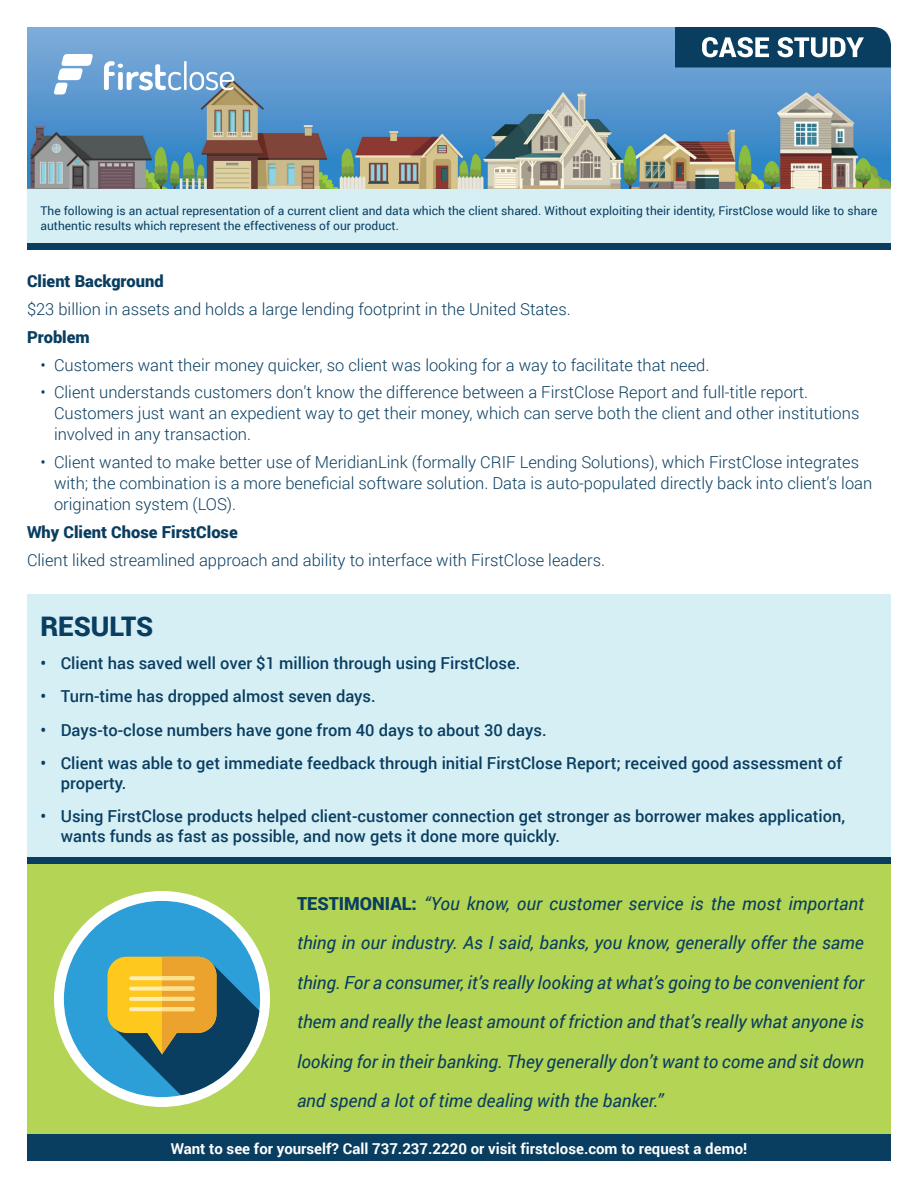
<style>
.page{position:relative;width:918px;height:1188px;background:#fff}
.page>*{position:absolute;margin:0;border:0;box-sizing:border-box;transform-origin:0 0}
.t1{font:900 27px "Roboto";color:#093e61}
.t2{font:italic 18px/39.5px "Roboto";color:#093e61;text-align:justify}
.t3{font:300 16.5px/21px "Roboto";color:#093e61}
.t4{font:500 16.5px/19.8px "Roboto";color:#093e61}
.t5{font:900 16.5px "Roboto";color:#093e61}
.t6{font:700 15px "Roboto";color:#fff}
.t7{font:12px/14.4px "Roboto";color:#093e61}
.s1{font-weight:900;font-style:normal}
</style>
<div class="page">
<div style="left:27px;top:864px;width:864px;height:270px;background:#b3d455"></div>
<img style="left:27px;top:27px;width:864px;height:162px">
<svg style="left:104px;top:61px;width:131px;height:29px"></svg>
<svg style="left:53px;top:54px;width:40px;height:41px"></svg>
<div style="left:27px;top:189px;width:864px;height:54px;background:#d6eff5"></div>
<div style="left:27px;top:594px;width:864px;height:263px;background:#d6eff5"></div>
<svg style="left:675px;top:27px;width:216px;height:41px;background:#36627f"></svg>
<div style="left:27px;top:243px;width:864px;height:7px;background:#093e61"></div>
<div style="left:27px;top:1134px;width:864px;height:27px;background:#093e61"></div>
<svg style="left:54px;top:891px;width:216px;height:216px"></svg>
<div style="left:64px;top:901px;width:196px;height:196px;background:#2c9ed8;border-radius:50%"></div>
<svg style="left:108px;top:957px;width:151px;height:138px"></svg>
<div style="left:27px;top:857px;width:864px;height:7px;background:#093e61"></div>
<p class="t7" style="left:40px;top:203px;width:838px">The following is an actual representation of a current client and data which the client shared. Without exploiting their identity, FirstClose would like to share authentic results which represent the effectiveness of our product.</p>
<p class="t5" style="left:27px;top:270px;width:138px">Client Background</p>
<p class="t3" style="left:27px;top:298px;width:545px">$23 billion in assets and holds a large lending footprint in the United States.</p>
<p class="t5" style="left:27px;top:325px;width:64px">Problem</p>
<p class="t3" style="left:40px;top:354px;width:670px">• Customers want their money quicker, so client was looking for a way to facilitate that need.</p>
<p class="t3" style="left:54px;top:381px;width:807px;text-indent:-14px">• Client understands customers don’t know the difference between a FirstClose Report and full-title report.<br>Customers just want an expedient way to get their money, which can serve both the client and other institutions involved in any transaction.</p>
<p class="t3" style="left:54px;top:451px;width:820px;text-indent:-14px">• Client wanted to make better use of MeridianLink (formally CRIF Lending Solutions), which FirstClose integrates with; the combination is a more beneficial software solution. Data is auto-populated directly back into client’s loan origination system (LOS).</p>
<p class="t5" style="left:27px;top:520px;width:212px">Why Client Chose FirstClose</p>
<p class="t3" style="left:27px;top:549px;width:580px">Client liked streamlined approach and ability to interface with FirstClose leaders.</p>
<p class="t1" style="left:40px;top:607px;width:114px">RESULTS</p>
<p class="t4" style="left:40px;top:653px;width:482px">• Client has saved well over $1 million through using FirstClose.</p>
<p class="t4" style="left:40px;top:686px;width:337px">• Turn-time has dropped almost seven days.</p>
<p class="t4" style="left:40px;top:719px;width:508px">• Days-to-close numbers have gone from 40 days to about 30 days.</p>
<p class="t4" style="left:61px;top:753px;width:783px;text-indent:-20px">• Client was able to get immediate feedback through initial FirstClose Report; received good assessment of property.</p>
<p class="t4" style="left:61px;top:806px;width:786px;text-indent:-20px">• Using FirstClose products helped client-customer connection get stronger as borrower makes application, wants funds as fast as possible, and now gets it done more quickly.</p>
<p class="t2" style="left:297px;top:883px;width:569px"><span class="s1">TESTIMONIAL:</span> “You know, our customer service is the most important thing in our industry. As I said, banks, you know, generally offer the same thing. For a consumer, it’s really looking at what’s going to be convenient for them and really the least amount of friction and that’s really what anyone is looking for in their banking. They generally don’t want to come and sit down and spend a lot of time dealing with the banker.”</p>
<p class="t6" style="left:171px;top:1138px;width:578px">Want to see for yourself? Call 737.237.2220 or visit firstclose.com to request a demo!</p>
</div>
